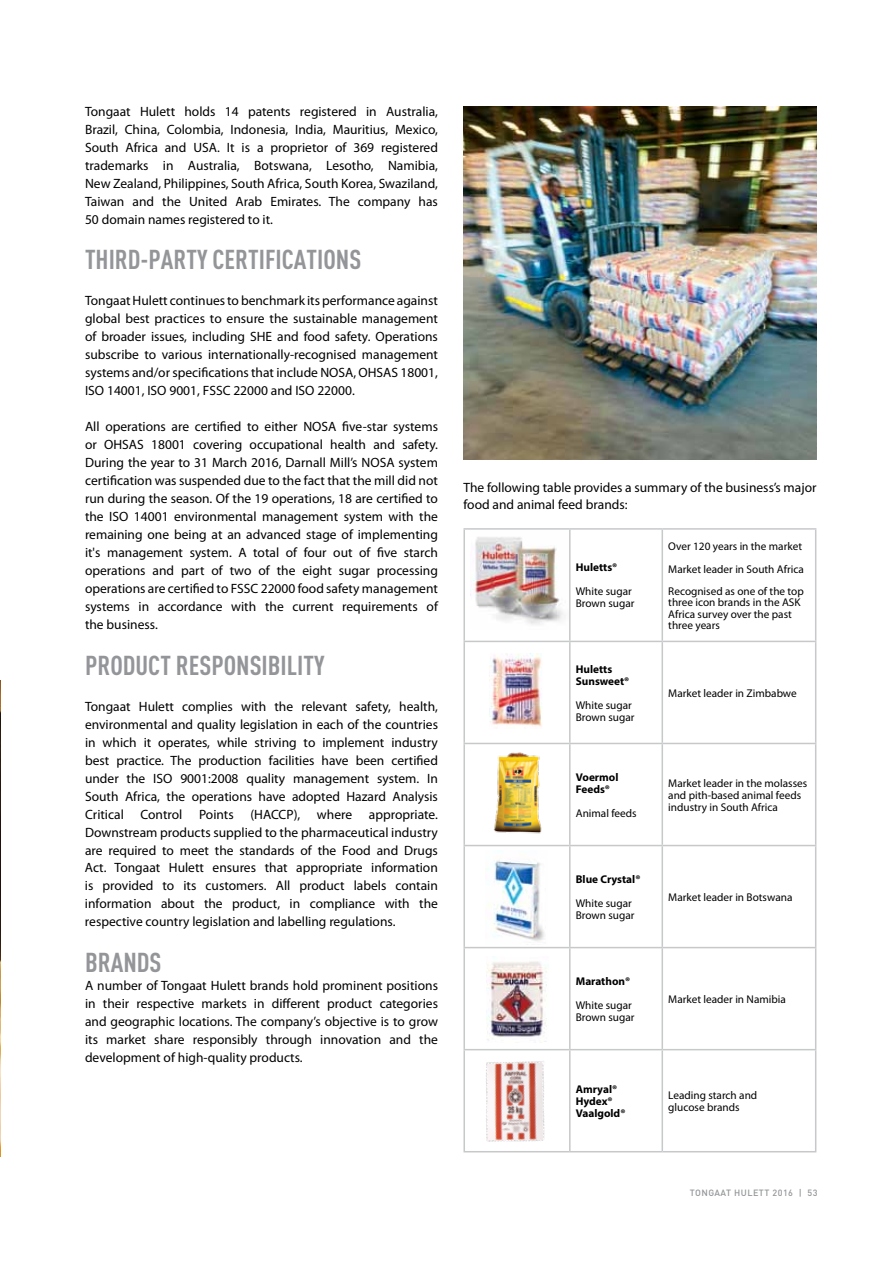
<style>
.page{position:relative;width:893px;height:1263px;background:#fff}
.page>*{position:absolute;margin:0;border:0;box-sizing:border-box;transform-origin:0 0}
.t1{font:700 27px "DIN Cond";color:#939598}
.t2{font:13.5px/18px "Myriad Pro";color:#000;text-align:justify}
.t3{font:11.25px/12px "Myriad Pro";color:#000}
.t4{font:700 11.25px/12px "Myriad Pro";color:#000}
.t5{font:500 9px "DIN";letter-spacing:.05em;color:#939598}
</style>
<div class="page">
<img style="left:485px;top:860px;width:59px;height:81px">
<img style="left:493px;top:752px;width:49px;height:82px">
<img style="left:470px;top:537px;width:95px;height:88px">
<svg style="left:571px;top:640px;width:244px;height:411px"></svg>
<hr style="left:463px;top:528px;width:107px;height:2px;background:#c7c8ca">
<hr style="left:463px;top:530px;width:2px;height:111px;background:#c7c8ca">
<hr style="left:570px;top:528px;width:92px;height:2px;background:#c7c8ca">
<hr style="left:569px;top:530px;width:2px;height:111px;background:#c7c8ca">
<hr style="left:662px;top:528px;width:154px;height:2px;background:#c7c8ca">
<hr style="left:661px;top:530px;width:2px;height:111px;background:#c7c8ca">
<hr style="left:815px;top:530px;width:1px;height:111px;background:#c7c8ca">
<hr style="left:463px;top:641px;width:107px;height:1px;background:#c7c8ca">
<hr style="left:463px;top:642px;width:2px;height:101px;background:#c7c8ca">
<hr style="left:570px;top:641px;width:92px;height:1px;background:#c7c8ca">
<hr style="left:569px;top:642px;width:2px;height:101px;background:#c7c8ca">
<hr style="left:662px;top:641px;width:154px;height:1px;background:#c7c8ca">
<hr style="left:661px;top:642px;width:2px;height:101px;background:#c7c8ca">
<hr style="left:815px;top:642px;width:1px;height:101px;background:#c7c8ca">
<hr style="left:463px;top:743px;width:107px;height:1px;background:#c7c8ca">
<hr style="left:463px;top:744px;width:2px;height:101px;background:#c7c8ca">
<hr style="left:570px;top:743px;width:92px;height:1px;background:#c7c8ca">
<hr style="left:569px;top:744px;width:2px;height:101px;background:#c7c8ca">
<hr style="left:662px;top:743px;width:154px;height:1px;background:#c7c8ca">
<hr style="left:661px;top:744px;width:2px;height:101px;background:#c7c8ca">
<hr style="left:815px;top:744px;width:1px;height:101px;background:#c7c8ca">
<hr style="left:463px;top:845px;width:107px;height:1px;background:#c7c8ca">
<hr style="left:463px;top:846px;width:2px;height:101px;background:#c7c8ca">
<hr style="left:570px;top:845px;width:92px;height:1px;background:#c7c8ca">
<hr style="left:569px;top:846px;width:2px;height:101px;background:#c7c8ca">
<hr style="left:662px;top:845px;width:154px;height:1px;background:#c7c8ca">
<hr style="left:661px;top:846px;width:2px;height:101px;background:#c7c8ca">
<hr style="left:815px;top:846px;width:1px;height:101px;background:#c7c8ca">
<hr style="left:463px;top:947px;width:107px;height:1px;background:#c7c8ca">
<hr style="left:463px;top:948px;width:2px;height:101px;background:#c7c8ca">
<hr style="left:570px;top:947px;width:92px;height:1px;background:#c7c8ca">
<hr style="left:569px;top:948px;width:2px;height:101px;background:#c7c8ca">
<hr style="left:662px;top:947px;width:154px;height:1px;background:#c7c8ca">
<hr style="left:661px;top:948px;width:2px;height:101px;background:#c7c8ca">
<hr style="left:815px;top:948px;width:1px;height:101px;background:#c7c8ca">
<hr style="left:570px;top:1049px;width:92px;height:1px;background:#c7c8ca">
<hr style="left:662px;top:1049px;width:154px;height:1px;background:#c7c8ca">
<hr style="left:661px;top:1050px;width:2px;height:101px;background:#c7c8ca">
<hr style="left:815px;top:1050px;width:1px;height:101px;background:#c7c8ca">
<hr style="left:570px;top:1151px;width:92px;height:1px;background:#c7c8ca">
<hr style="left:662px;top:1151px;width:154px;height:1px;background:#c7c8ca">
<img style="left:486px;top:956px;width:61px;height:80px">
<img style="left:490px;top:654px;width:52px;height:73px">
<img style="left:463px;top:106px;width:353px;height:353px">
<img style="left:463px;top:1036px;width:108px;height:117px">
<img style="left:0;top:680px;width:1px;height:477px">
<p class="t2" style="left:85px;top:103px;width:354px">Tongaat Hulett holds 14 patents registered in Australia, Brazil, China, Colombia, Indonesia, India, Mauritius, Mexico, South Africa and USA. It is a proprietor of 369 registered trademarks in Australia, Botswana, Lesotho, Namibia, New Zealand, Philippines, South Africa, South Korea, Swaziland, Taiwan and the United Arab Emirates. The company has 50 domain names registered to it.</p>
<h1 class="t1" style="left:85px;top:243px;width:278px">THIRD-PARTY CERTIFICATIONS</h1>
<p class="t2" style="left:85px;top:292px;width:354px">Tongaat Hulett continues to benchmark its performance against global best practices to ensure the sustainable management of broader issues, including SHE and food safety. Operations subscribe to various internationally-recognised management systems and/or specifications that include NOSA, OHSAS 18001, ISO 14001, ISO 9001, FSSC 22000 and ISO 22000.</p>
<p class="t2" style="left:85px;top:418px;width:354px">All operations are certified to either NOSA five-star systems or OHSAS 18001 covering occupational health and safety.<br>During the year to 31 March 2016, Darnall Mill’s NOSA system certification was suspended due to the fact that the mill did not run during the season. Of the 19 operations, 18 are certified to the ISO 14001 environmental management system with the remaining one being at an advanced stage of implementing it's management system. A total of four out of five starch operations and part of two of the eight sugar processing operations are certified to FSSC 22000 food safety management systems in accordance with the current requirements of the business.</p>
<h1 class="t1" style="left:85px;top:648px;width:241px">PRODUCT RESPONSIBILITY</h1>
<p class="t2" style="left:85px;top:697px;width:355px">Tongaat Hulett complies with the relevant safety, health, environmental and quality legislation in each of the countries in which it operates, while striving to implement industry best practice. The production facilities have been certified under the ISO 9001:2008 quality management system. In South Africa, the operations have adopted Hazard Analysis Critical Control Points (HACCP), where appropriate.<br>Downstream products supplied to the pharmaceutical industry are required to meet the standards of the Food and Drugs Act. Tongaat Hulett ensures that appropriate information is provided to its customers. All product labels contain information about the product, in compliance with the respective country legislation and labelling regulations.</p>
<h1 class="t1" style="left:85px;top:945px;width:78px">BRANDS</h1>
<p class="t2" style="left:85px;top:976px;width:354px">A number of Tongaat Hulett brands hold prominent positions in their respective markets in different product categories and geographic locations. The company’s objective is to grow its market share responsibly through innovation and the development of high-quality products.</p>
<p class="t2" style="left:463px;top:480px;width:354px;line-height:16.5px">The following table provides a summary of the business’s major food and animal feed brands:</p>
<p class="t4" style="left:576px;top:561px;width:43px">Huletts®</p>
<p class="t3" style="left:576px;top:586px;width:60px">White sugar<br>Brown sugar</p>
<p class="t4" style="left:576px;top:662px;width:55px">Huletts<br>Sunsweet®</p>
<p class="t3" style="left:576px;top:699px;width:60px">White sugar<br>Brown sugar</p>
<p class="t4" style="left:576px;top:770px;width:44px">Voermol<br>Feeds®</p>
<p class="t3" style="left:576px;top:807px;width:62px">Animal feeds</p>
<p class="t4" style="left:576px;top:873px;width:66px">Blue Crystal®</p>
<p class="t3" style="left:576px;top:897px;width:60px">White sugar<br>Brown sugar</p>
<p class="t4" style="left:576px;top:975px;width:56px">Marathon®</p>
<p class="t3" style="left:576px;top:999px;width:60px">White sugar<br>Brown sugar</p>
<p class="t3" style="left:668px;top:535px;width:137px;line-height:22.5px">Over 120 years in the market<br>Market leader in South Africa<br>Recognised as one of the top</p>
<p class="t3" style="left:668px;top:597px;width:134px;line-height:11.2px">three icon brands in the ASK<br>Africa survey over the past three years</p>
<p class="t3" style="left:668px;top:687px;width:130px">Market leader in Zimbabwe</p>
<p class="t3" style="left:668px;top:777px;width:140px">Market leader in the molasses and pith-based animal feeds industry in South Africa</p>
<p class="t3" style="left:668px;top:891px;width:126px">Market leader in Botswana</p>
<p class="t3" style="left:668px;top:993px;width:119px">Market leader in Namibia</p>
<p class="t4" style="left:576px;top:1083px;width:51px">Amryal®<br>Hydex®<br>Vaalgold®</p>
<p class="t3" style="left:668px;top:1089px;width:90px">Leading starch and glucose brands</p>
<p class="t5" style="left:690px;top:1187px;width:129px">TONGAAT HULETT 2016 | 53</p>
</div>
